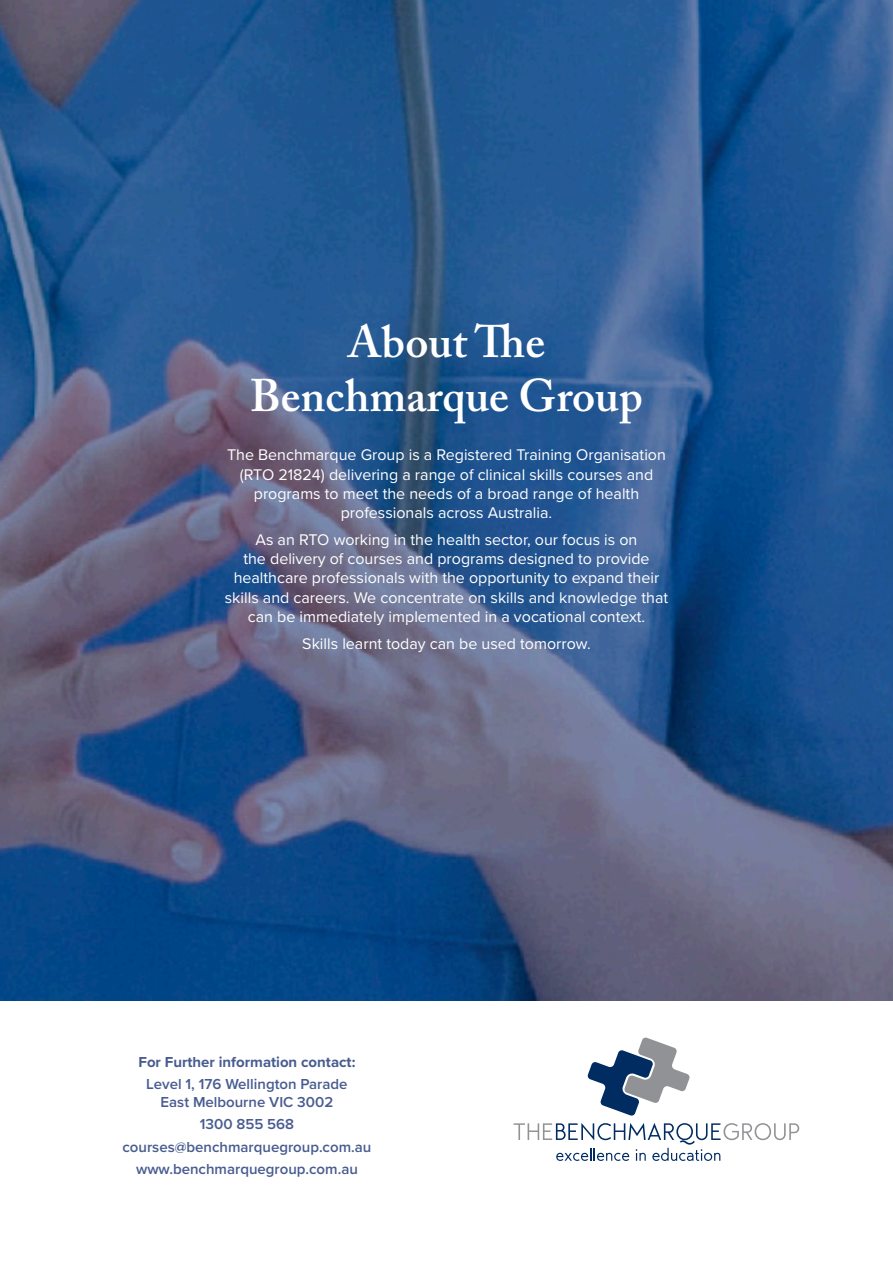
<style>
.page{position:relative;width:893px;height:1263px;background:#fff}
.page>*{position:absolute;margin:0;border:0;box-sizing:border-box;transform-origin:0 0}
.Main_Header{font:600 45.45px/54.4px "Adobe Caslon Pro";color:#fff;text-align:center}
.Body_copy{font:16.05px/19.2px "Proxima Nova";color:#fff;text-align:center}
.Body_copy-2{font:600 15px/18px "Proxima Nova";color:#485c90;text-align:center}
.Body_copy-3{font:700 15px "Proxima Nova";color:#485c90}
</style>
<div class="page">
<svg style="left:513px;top:1123px;width:286px;height:38px"></svg>
<svg style="left:587px;top:1037px;width:103px;height:79px"></svg>
<img style="left:0;top:0;width:893px;height:1000px">
<p class="Main_Header" style="left:250px;top:314px;width:394px">About The<br>Benchmarque Group</p>
<p class="Body_copy" style="left:227px;top:445px;width:440px">The Benchmarque Group is a Registered Training Organisation (RTO 21824) delivering a range of clinical skills courses and programs to meet the needs of a broad range of health professionals across Australia.</p>
<p class="Body_copy" style="left:225px;top:529px;width:445px">As an RTO working in the health sector, our focus is on<br>the delivery of courses and programs designed to provide healthcare professionals with the opportunity to expand their skills and careers. We concentrate on skills and knowledge that can be immediately implemented in a vocational context.</p>
<p class="Body_copy" style="left:302px;top:633px;width:290px">Skills learnt today can be used tomorrow.</p>
<p class="Body_copy-3" style="left:138px;top:1051px;width:219px">For Further information contact:</p>
<p class="Body_copy-2" style="left:146px;top:1075px;width:203px">Level 1, 176 Wellington Parade<br>East Melbourne VIC 3002</p>
<p class="Body_copy-2" style="left:200px;top:1115px;width:96px">1300 855 568</p>
<p class="Body_copy-2" style="left:123px;top:1137px;width:250px">courses@benchmarquegroup.com.au</p>
<p class="Body_copy-2" style="left:136px;top:1159px;width:223px">www.benchmarquegroup.com.au</p>
</div>
